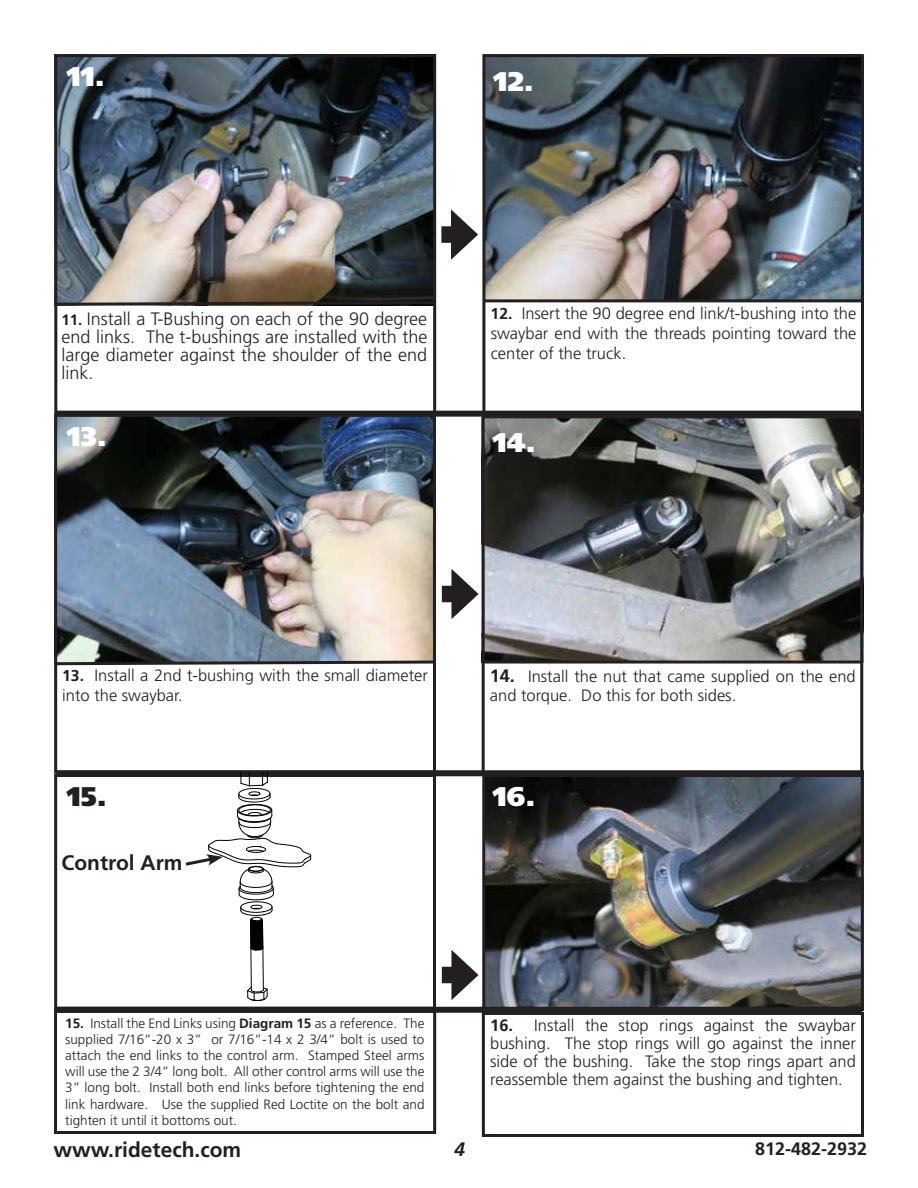
<style>
.page{position:relative;width:918px;height:1188px;background:#fff}
.page>*{position:absolute;margin:0;border:0;box-sizing:border-box;transform-origin:0 0}
.t1{font:900 27px "Frutiger LT Pro";color:#fff}
.t2{font:900 27px "Frutiger LT Pro";color:#231f20}
.t3{font:700 21px "Frutiger LT Pro";color:#231f20}
.t4{font:italic 700 19.5px "Frutiger LT Pro";color:#231f20}
.t5{font:300 18px/18px "Frutiger LT Pro";color:#231f20;text-align:justify}
.t6{font:700 18px "Frutiger LT Pro";color:#231f20}
.t7{font:300 16.5px/19.8px "Frutiger LT Pro";color:#231f20;text-align:justify}
.t8{font:300 13.5px/16.2px "Frutiger LT Pro";color:#231f20;text-align:justify}
.s1{font-weight:700;font-size:15px}
.s2{font-weight:700;font-size:15.75px}
.s3{font-weight:700;font-size:18px}
.s4{font-weight:700}
</style>
<div class="page">
<img style="left:486px;top:778px;width:374px;height:229px">
<img style="left:486px;top:414px;width:377px;height:247px">
<img style="left:58px;top:418px;width:374px;height:241px">
<img style="left:486px;top:58px;width:374px;height:241px">
<img style="left:58px;top:58px;width:374px;height:242px">
<div style="left:54px;top:1010px;width:382px;height:124px;border:3px solid #231f20"></div>
<div style="left:54px;top:54px;width:382px;height:360px;border:3px solid #231f20"></div>
<svg style="left:54px;top:300px;width:383px;height:7px;background:#5b5651"></svg>
<div style="left:482px;top:54px;width:382px;height:360px;border:3px solid #231f20"></div>
<hr style="left:483px;top:299px;width:380px;height:3px;background:#231f20">
<div style="left:54px;top:774px;width:382px;height:236px;border:3px solid #231f20"></div>
<div style="left:54px;top:414px;width:382px;height:360px;border:3px solid #231f20"></div>
<svg style="left:54px;top:659px;width:382px;height:8px"></svg>
<div style="left:482px;top:774px;width:382px;height:237px;border:3px solid #231f20"></div>
<div style="left:56px;top:770px;width:808px;height:6px;background:#231f20"></div>
<div style="left:56px;top:411px;width:804px;height:6px;background:#231f20"></div>
<div style="left:441px;top:226px;width:20px;height:17px;background:#231f20"></div>
<svg style="left:451px;top:209px;width:27px;height:51px"></svg>
<div style="left:442px;top:586px;width:20px;height:16px;background:#231f20"></div>
<svg style="left:451px;top:569px;width:28px;height:50px"></svg>
<div style="left:482px;top:415px;width:381px;height:360px;border:3px solid #231f20"></div>
<hr style="left:482px;top:661px;width:380px;height:3px;background:#231f20">
<div style="left:482px;top:1012px;width:382px;height:125px;border:3px solid #231f20"></div>
<div style="left:442px;top:967px;width:20px;height:16px;background:#231f20"></div>
<svg style="left:451px;top:950px;width:28px;height:50px"></svg>
<div style="left:55px;top:1007px;width:807px;height:6px;background:#231f20"></div>
<svg style="left:182px;top:772px;width:129px;height:229px"></svg>
<h1 class="t1" style="left:67px;top:60px;width:40px">11.</h1>
<h1 class="t1" style="left:494px;top:65px;width:42px">12.</h1>
<p class="t5" style="left:62px;top:309px;width:367px"><span class="s1">11.</span> Install a T-Bushing on each of the 90 degree end links. The t-bushings are installed with the large diameter against the shoulder of the end link.</p>
<h1 class="t1" style="left:67px;top:420px;width:42px">13.</h1>
<p class="t7" style="left:491px;top:304px;width:367px"><span class="s2">12.</span> Insert the 90 degree end link/t-bushing into the swaybar end with the threads pointing toward the center of the truck.</p>
<h1 class="t1" style="left:493px;top:426px;width:45px">14.</h1>
<p class="t7" style="left:62px;top:666px;width:367px"><span class="s2">13.</span> Install a 2nd t-bushing with the small diameter into the swaybar.</p>
<p class="t7" style="left:490px;top:666px;width:367px"><span class="s3">14.</span> Install the nut that came supplied on the end and torque. Do this for both sides.</p>
<h1 class="t2" style="left:67px;top:780px;width:42px">15.</h1>
<h1 class="t1" style="left:493px;top:780px;width:44px">16.</h1>
<p class="t3" style="left:62px;top:850px;width:122px">Control Arm</p>
<p class="t8" style="left:65px;top:1015px;width:361px"><span class="s4">15.</span> Install the End Links using <span class="s4">Diagram 15</span> as a reference. The supplied 7/16”-20 x 3” or 7/16”-14 x 2 3/4” bolt is used to attach the end links to the control arm. Stamped Steel arms will use the 2 3/4” long bolt. All other control arms will use the 3” long bolt. Install both end links before tightening the end link hardware. Use the supplied Red Loctite on the bolt and tighten it until it bottoms out.</p>
<p class="t7" style="left:490px;top:1017px;width:367px;line-height:18px"><span class="s4">16.</span> Install the stop rings against the swaybar bushing. The stop rings will go against the inner side of the bushing. Take the stop rings apart and reassemble them against the bushing and tighten.</p>
<p class="t3" style="left:53px;top:1137px;width:189px">www.ridetech.com</p>
<p class="t4" style="left:454px;top:1138px;width:12px">4</p>
<p class="t6" style="left:755px;top:1138px;width:114px">812-482-2932</p>
</div>
